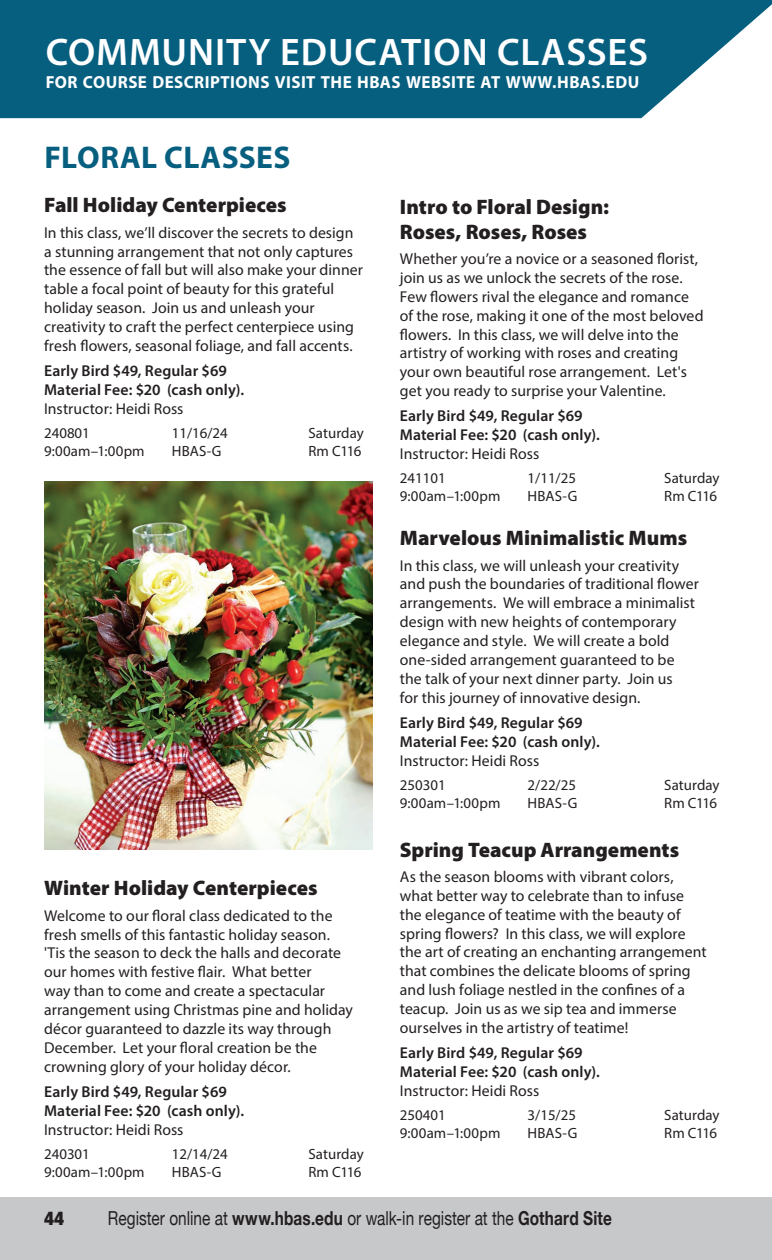
<style>
.page{position:relative;width:772px;height:1260px;background:#fff}
.page>*{position:absolute;margin:0;border:0;box-sizing:border-box;transform-origin:0 0}
.t1{font:600 38.5px "Myriad Pro";letter-spacing:.025em;color:#fff}
.Body_copy{font:700 31.5px "Myriad Pro";letter-spacing:.015em;color:#075f80}
.Body_copy-2{font:900 21px/25.2px "Myriad Pro";color:#231f20}
.t2{font:19.25px "Helvetica Neue";color:#231f20;scale:.8 1}
.t3{font:900 condensed 19.25px "Helvetica Neue";color:#231f20}
.Body_copy-3{font:700 17.5px "Myriad Pro";letter-spacing:.025em;color:#fff}
.Body_copy-4{font:15.75px/18.9px "Myriad Pro";letter-spacing:.005em;color:#231f20}
.Body_copy-5{font:600 15.75px/18.9px "Myriad Pro";letter-spacing:.005em;color:#231f20}
.Body_copy-6{font:14.88px "Myriad Pro";letter-spacing:.005em;color:#231f20}
.s1{font-weight:400}
.s2{font-weight:700}
</style>
<div class="page">
<svg style="left:0;top:0;width:772px;height:118px;background:#1b6c8a"></svg>
<div style="left:46px;top:100px;width:592px;height:5px;background:#075f80"></div>
<svg style="left:767px;top:0;width:5px;height:4px"></svg>
<div style="left:0;top:1197px;width:772px;height:63px;background:#c7c8ca"></div>
<img style="left:44px;top:482px;width:328px;height:367px">
<p class="t1" style="left:46px;top:28px;width:604px">COMMUNITY EDUCATION CLASSES</p>
<p class="Body_copy-3" style="left:46px;top:70px;width:595px">FOR COURSE DESCRIPTIONS VISIT THE HBAS WEBSITE AT WWW.HBAS.EDU</p>
<p class="Body_copy" style="left:44px;top:137px;width:248px">FLORAL CLASSES</p>
<p class="Body_copy-2" style="left:44px;top:192px;width:244px">Fall Holiday Centerpieces</p>
<p class="Body_copy-4" style="left:44px;top:223px;width:320px">In this class, we’ll discover the secrets to design a stunning arrangement that not only captures the essence of fall but will also make your dinner table a focal point of beauty for this grateful holiday season. Join us and unleash your creativity to craft the perfect centerpiece using fresh flowers, seasonal foliage, and fall accents.</p>
<p class="Body_copy-5" style="left:44px;top:361px;width:201px">Early Bird $49, Regular $69<br>Material Fee: $20 (cash only).<br><span class="s1">Instructor: Heidi Ross</span></p>
<p class="Body_copy-6" style="left:44px;top:424px;width:47px">240801</p>
<p class="Body_copy-6" style="left:172px;top:424px;width:57px">11/16/24</p>
<p class="Body_copy-6" style="left:308px;top:424px;width:57px">Saturday</p>
<p class="Body_copy-6" style="left:44px;top:442px;width:102px">9:00am–1:00pm</p>
<p class="Body_copy-6" style="left:172px;top:442px;width:51px">HBAS-G</p>
<p class="Body_copy-6" style="left:308px;top:442px;width:54px">Rm C116</p>
<p class="Body_copy-2" style="left:44px;top:875px;width:275px">Winter Holiday Centerpieces</p>
<p class="Body_copy-4" style="left:44px;top:906px;width:310px">Welcome to our floral class dedicated to the fresh smells of this fantastic holiday season. 'Tis the season to deck the halls and decorate our homes with festive flair. What better<br>way than to come and create a spectacular arrangement using Christmas pine and holiday décor guaranteed to dazzle its way through December. Let your floral creation be the crowning glory of your holiday décor.</p>
<p class="Body_copy-5" style="left:44px;top:1082px;width:201px">Early Bird $49, Regular $69<br>Material Fee: $20 (cash only).<br><span class="s1">Instructor: Heidi Ross</span></p>
<p class="Body_copy-6" style="left:44px;top:1145px;width:47px">240301</p>
<p class="Body_copy-6" style="left:172px;top:1145px;width:57px">12/14/24</p>
<p class="Body_copy-6" style="left:308px;top:1145px;width:57px">Saturday</p>
<p class="Body_copy-6" style="left:44px;top:1163px;width:102px">9:00am–1:00pm</p>
<p class="Body_copy-6" style="left:172px;top:1163px;width:51px">HBAS-G</p>
<p class="Body_copy-6" style="left:308px;top:1163px;width:54px">Rm C116</p>
<p class="Body_copy-2" style="left:400px;top:193px;width:211px">Intro to Floral Design:<br>Roses, Roses, Roses</p>
<p class="Body_copy-4" style="left:400px;top:249px;width:305px">Whether you’re a novice or a seasoned florist, join us as we unlock the secrets of the rose.<br>Few flowers rival the elegance and romance of the rose, making it one of the most beloved flowers. In this class, we will delve into the artistry of working with roses and creating your own beautiful rose arrangement. Let's get you ready to surprise your Valentine.</p>
<p class="Body_copy-5" style="left:400px;top:406px;width:201px">Early Bird $49, Regular $69<br>Material Fee: $20 (cash only).<br><span class="s1">Instructor: Heidi Ross</span></p>
<p class="Body_copy-6" style="left:400px;top:469px;width:47px">241101</p>
<p class="Body_copy-6" style="left:527px;top:469px;width:50px">1/11/25</p>
<p class="Body_copy-6" style="left:664px;top:469px;width:57px">Saturday</p>
<p class="Body_copy-6" style="left:400px;top:487px;width:102px">9:00am–1:00pm</p>
<p class="Body_copy-6" style="left:527px;top:487px;width:51px">HBAS-G</p>
<p class="Body_copy-6" style="left:664px;top:487px;width:54px">Rm C116</p>
<p class="Body_copy-2" style="left:400px;top:525px;width:289px">Marvelous Minimalistic Mums</p>
<p class="Body_copy-4" style="left:400px;top:556px;width:300px">In this class, we will unleash your creativity and push the boundaries of traditional flower arrangements. We will embrace a minimalist design with new heights of contemporary elegance and style. We will create a bold one-sided arrangement guaranteed to be the talk of your next dinner party. Join us<br>for this journey of innovative design.</p>
<p class="Body_copy-5" style="left:400px;top:713px;width:201px">Early Bird $49, Regular $69<br>Material Fee: $20 (cash only).<br><span class="s1">Instructor: Heidi Ross</span></p>
<p class="Body_copy-6" style="left:400px;top:776px;width:47px">250301</p>
<p class="Body_copy-6" style="left:527px;top:776px;width:50px">2/22/25</p>
<p class="Body_copy-6" style="left:664px;top:776px;width:57px">Saturday</p>
<p class="Body_copy-6" style="left:400px;top:794px;width:102px">9:00am–1:00pm</p>
<p class="Body_copy-6" style="left:527px;top:794px;width:51px">HBAS-G</p>
<p class="Body_copy-6" style="left:664px;top:794px;width:54px">Rm C116</p>
<p class="Body_copy-2" style="left:400px;top:836px;width:281px">Spring Teacup Arrangements</p>
<p class="Body_copy-4" style="left:400px;top:867px;width:308px">As the season blooms with vibrant colors, what better way to celebrate than to infuse the elegance of teatime with the beauty of spring flowers? In this class, we will explore the art of creating an enchanting arrangement that combines the delicate blooms of spring and lush foliage nestled in the confines of a teacup. Join us as we sip tea and immerse ourselves in the artistry of teatime!</p>
<p class="Body_copy-5" style="left:400px;top:1043px;width:201px">Early Bird $49, Regular $69<br>Material Fee: $20 (cash only).<br><span class="s1">Instructor: Heidi Ross</span></p>
<p class="Body_copy-6" style="left:400px;top:1106px;width:47px">250401</p>
<p class="Body_copy-6" style="left:527px;top:1106px;width:50px">3/15/25</p>
<p class="Body_copy-6" style="left:664px;top:1106px;width:57px">Saturday</p>
<p class="Body_copy-6" style="left:400px;top:1124px;width:102px">9:00am–1:00pm</p>
<p class="Body_copy-6" style="left:527px;top:1124px;width:51px">HBAS-G</p>
<p class="Body_copy-6" style="left:664px;top:1124px;width:54px">Rm C116</p>
<p class="t3" style="left:44px;top:1203px;width:22px">44</p>
<p class="t2" style="left:108px;top:1205px;width:631px">Register online at <span class="s2">www.hbas.edu</span> or walk-in register at the <span class="s2">Gothard Site</span></p>
</div>
